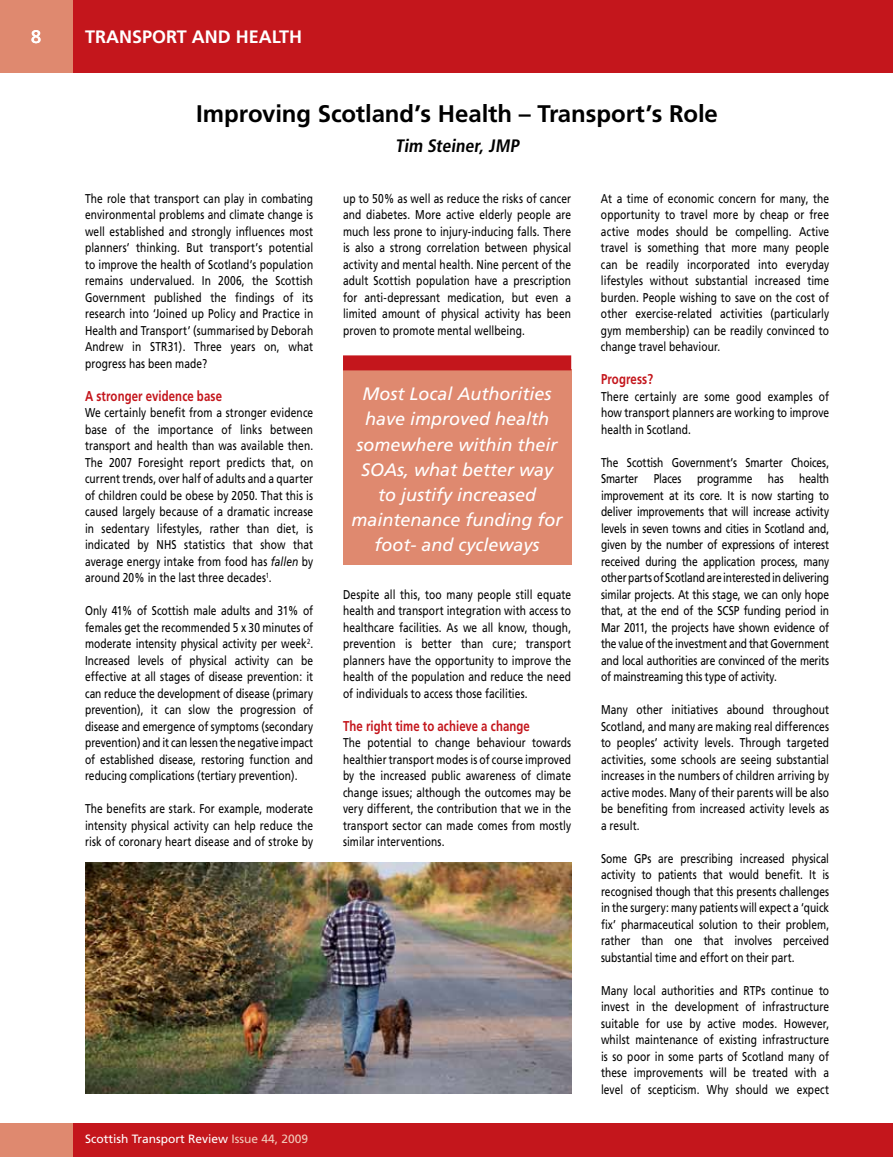
<style>
.page{position:relative;width:893px;height:1157px;background:#fff}
.page>*{position:absolute;margin:0;border:0;box-sizing:border-box;transform-origin:0 0}
.t1{font:700 24px "Frutiger";letter-spacing:-.005em;color:#000}
.t2{font:italic 18px/25.2px "Frutiger";color:#fff;text-align:center}
.t3{font:700 18px "Frutiger";color:#fff}
.t4{font:700 condensed 18px "Frutiger";color:#000}
.t5{font:18px "Frutiger";color:#fff}
.t6{font:700 14.25px "Frutiger";letter-spacing:.01em;color:#c4161c;scale:.8 1}
.t7{font:12.75px/16.5px "Frutiger";letter-spacing:.01em;color:#000;text-align:justify;scale:.8 1}
.t8{font:12px "Frutiger";color:#fff}
.s1{font-style:italic}
.s2{color:#f1c9b9}
</style>
<div class="page">
<div style="left:0;top:1123px;width:893px;height:34px;background:#c4161c"></div>
<div style="left:0;top:0;width:893px;height:72px;background:#c4161c"></div>
<div style="left:0;top:0;width:72px;height:72px;background:#df896f"></div>
<div style="left:0;top:1123px;width:72px;height:34px;background:#df896f"></div>
<div style="left:343px;top:369px;width:228px;height:195px;background:#df896f"></div>
<div style="left:343px;top:355px;width:228px;height:15px;background:#c4161c"></div>
<img style="left:85px;top:862px;width:486px;height:231px">
<h2 class="t5" style="left:31px;top:26px;width:12px">8</h2>
<h2 class="t3" style="left:85px;top:26px;width:80px">Trans port</h2>
<h2 class="t3" style="left:192px;top:26px;width:112px">and Health</h2>
<h1 class="t1" style="left:196px;top:100px;width:523px">Improving Scotland’s H ealth – Transport’s Role</h1>
<h2 class="t4" style="left:395px;top:135px;width:129px">Tim Steiner, JMP</h2>
<p class="t7" style="left:85px;top:190px;width:287px">The role that transport can play in combating environmental problems and climate change is well established and strongly influences most planners’ thinking. But transport’s potential to improve the health of Scotland’s population remains undervalued. In 2006, the Scottish Government published the findings of its research into ‘Joined up Policy and Practice in Health and Transport’ (summarised by Deborah Andrew in STR31). Three years on, what progress has been made?</p>
<p class="t6" style="left:85px;top:387px;width:173px">A stronger evidence base</p>
<p class="t7" style="left:85px;top:404px;width:287px">We certainly benefit from a stronger evidence base of the importance of links between transport and health than was available then.<br>The 2007 Foresight report predicts that, on current trends, over half of adults and a quarter of children could be obese by 2050. That this is caused largely because of a dramatic increase in sedentary lifestyles, rather than diet, is indicated by NHS statistics that show that average energy intake from food has <span class="s1">fallen</span> by around 20% in the last three decades<sup>1</sup>.</p>
<p class="t7" style="left:85px;top:602px;width:287px">Only 41% of Scottish male adults and 31% of females get the recommended 5 x 30 minutes of moderate intensity physical activity per week<sup>2</sup>.<br>Increased levels of physical activity can be effective at all stages of disease prevention: it can reduce the development of disease (primary prevention), it can slow the progression of disease and emergence of symptoms (secondary prevention) and it can lessen the negative impact of established disease, restoring function and reducing complications (tertiary prevention).</p>
<p class="t7" style="left:85px;top:800px;width:287px">The benefits are stark. For example, moderate intensity physical activity can help reduce the risk of coronary heart disease and of stroke by</p>
<p class="t7" style="left:343px;top:190px;width:287px">up to 50% as well as reduce the risks of cancer and diabetes. More active elderly people are much less prone to injury-inducing falls. There is also a strong correlation between physical activity and mental health. Nine percent of the adult Scottish population have a prescription for anti-depressant medication, but even a limited amount of physical activity has been proven to promote mental wellbeing.</p>
<h2 class="t2" style="left:352px;top:381px;width:213px">Most Local Authorities have improved health somewhere within their<br>SOAs, what better way to justify increased maintenance funding for foot- and cycleways</h2>
<p class="t7" style="left:343px;top:586px;width:287px">Despite all this, too many people still equate health and transport integration with access to healthcare facilities. As we all know, though, prevention is better than cure; transport planners have the opportunity to improve the health of the population and reduce the need of individuals to access those facilities.</p>
<p class="t6" style="left:343px;top:717px;width:235px">The right time to achieve a change</p>
<p class="t7" style="left:343px;top:734px;width:287px">The potential to change behaviour towards healthier transport modes is of course improved by the increased public awareness of climate change issues; although the outcomes may be very different, the contribution that we in the transport sector can made comes from mostly similar interventions.</p>
<p class="t8" style="left:85px;top:1131px;width:225px">Scottish Transport Review <span class="s2">Issue 44, 2009</span></p>
<p class="t7" style="left:601px;top:190px;width:287px">At a time of economic concern for many, the opportunity to travel more by cheap or free active modes should be compelling. Active travel is something that more many people can be readily incorporated into everyday lifestyles without substantial increased time burden. People wishing to save on the cost of other exercise-related activities (particularly gym membership) can be readily convinced to change travel behaviour.</p>
<p class="t6" style="left:601px;top:371px;width:67px">Progress?</p>
<p class="t7" style="left:601px;top:388px;width:287px">There certainly are some good examples of how transport planners are working to improve health in Scotland.</p>
<p class="t7" style="left:601px;top:454px;width:287px">The Scottish Government’s Smarter Choices, Smarter Places programme has health improvement at its core. It is now starting to deliver improvements that will increase activity levels in seven towns and cities in Scotland and, given by the number of expressions of interest received during the application process, many other parts of Scotland are interested in delivering similar projects. At this stage, we can only hope that, at the end of the SCSP funding period in Mar 2011, the projects have shown evidence of the value of the investment and that Government and local authorities are convinced of the merits of mainstreaming this type of activity.</p>
<p class="t7" style="left:601px;top:701px;width:287px">Many other initiatives abound throughout Scotland, and many are making real differences to peoples’ activity levels. Through targeted activities, some schools are seeing substantial increases in the numbers of children arriving by active modes. Many of their parents will be also be benefiting from increased activity levels as a result.</p>
<p class="t7" style="left:601px;top:850px;width:287px">Some GPs are prescribing increased physical activity to patients that would benefit. It is recognised though that this presents challenges in the surgery: many patients will expect a ‘quick fix’ pharmaceutical solution to their problem, rather than one that involves perceived substantial time and effort on their part.</p>
<p class="t7" style="left:601px;top:982px;width:287px">Many local authorities and RTPs continue to invest in the development of infrastructure suitable for use by active modes. However, whilst maintenance of existing infrastructure is so poor in some parts of Scotland many of these improvements will be treated with a level of scepticism. Why should we expect</p>
</div>
